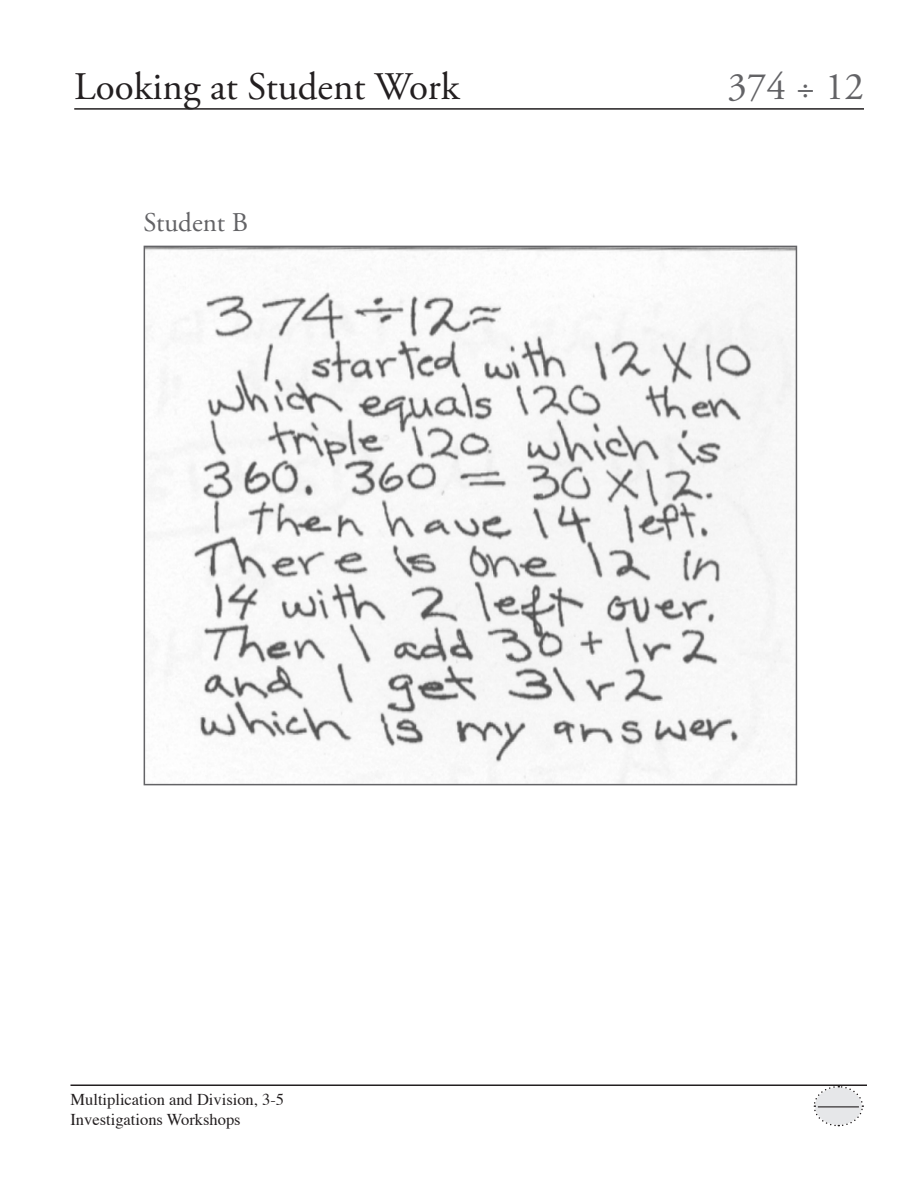
<style>
.page{position:relative;width:918px;height:1188px;background:#fff}
.page>*{position:absolute;margin:0;border:0;box-sizing:border-box;transform-origin:0 0}
.t1{font:39px "Adobe Garamond Pro";color:#231f20}
.t2{font:39px "Adobe Garamond Pro";color:#636366}
.t3{font:27px "Adobe Garamond Pro";color:#636366}
.t4{font:16.5px/19.8px "Times";color:#231f20}
</style>
<div class="page">
<hr style="left:70px;top:1084px;width:797px;height:2px;background:#231f20">
<svg style="left:813px;top:1086px;width:51px;height:41px"></svg>
<hr style="left:74px;top:108px;width:790px;height:2px;background:#231f20">
<img style="left:147px;top:249px;width:647px;height:533px">
<div style="left:144px;top:246px;width:653px;height:539px;border:2px solid #636366"></div>
<hr style="left:818px;top:1106px;width:41px;height:1px;background:#231f20">
<p class="t1" style="left:74px;top:63px;width:387px">Looking at Student Work</p>
<p class="t2" style="left:728px;top:63px;width:138px">374 ÷ 12</p>
<p class="t3" style="left:144px;top:206px;width:106px">Student B</p>
<p class="t4" style="left:70px;top:1088px;width:215px">Multiplication and Division, 3-5<br>Investigations Workshops</p>
</div>
